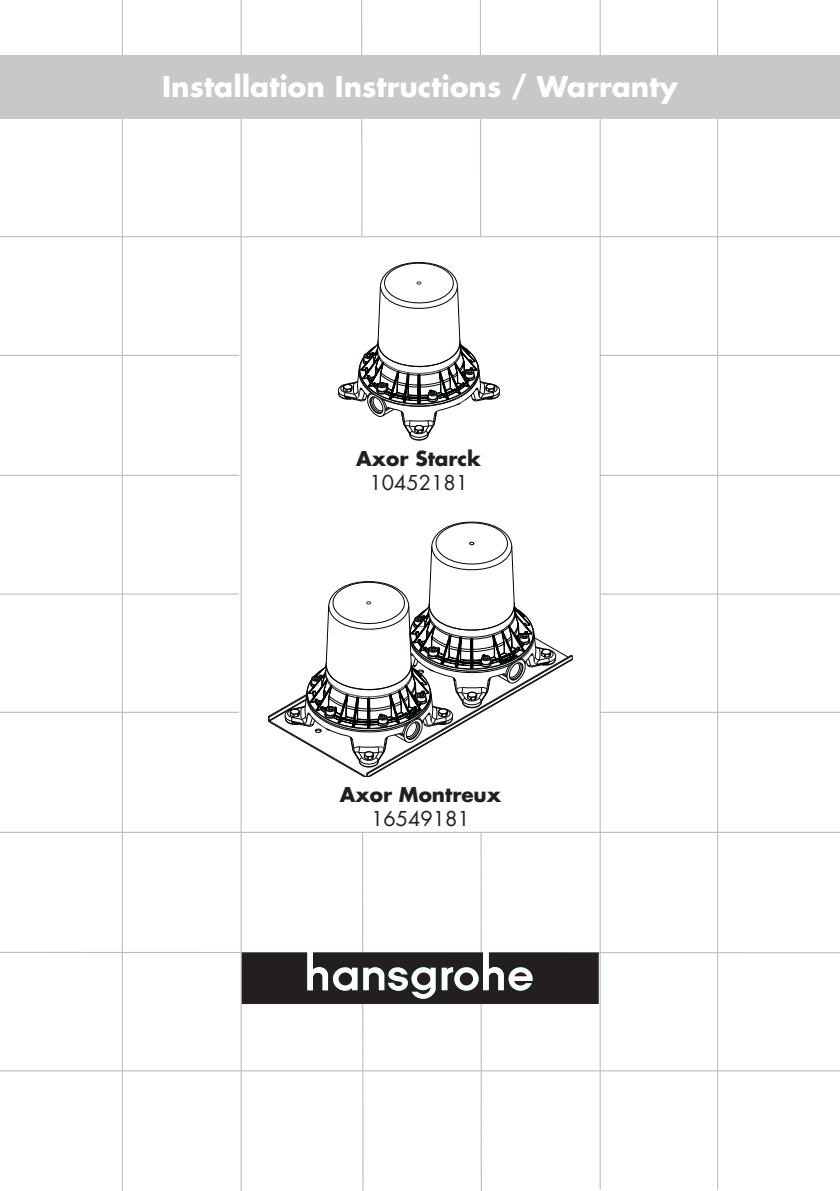
<style>
.page{position:relative;width:840px;height:1191px;background:#fff}
.page>*{position:absolute;margin:0;border:0;box-sizing:border-box;transform-origin:0 0}
.t1{font:700 28px "Futura LT";color:#fff}
.t2{font:700 20px "Futura LT";color:#231f20}
.t3{font:20px "Futura LT";color:#231f20}
</style>
<div class="page">
<hr style="left:0;top:593px;width:839px;height:1px;background:#bbbdc0">
<hr style="left:0;top:712px;width:839px;height:1px;background:#bbbdc0">
<hr style="left:0;top:952px;width:839px;height:1px;background:#bbbdc0">
<hr style="left:0;top:1070px;width:839px;height:1px;background:#bbbdc0">
<hr style="left:0;top:475px;width:839px;height:1px;background:#bbbdc0">
<hr style="left:0;top:355px;width:839px;height:1px;background:#bbbdc0">
<hr style="left:0;top:117px;width:839px;height:2px;background:#231f20">
<hr style="left:122px;top:0;width:1px;height:1191px;background:#bbbdc0">
<hr style="left:716px;top:0;width:1px;height:1189px;background:#bbbdc0">
<svg style="left:241px;top:0;width:357px;height:1191px"></svg>
<hr style="left:0;top:832px;width:839px;height:1px;background:#bbbdc0">
<hr style="left:0;top:236px;width:839px;height:1px;background:#bbbdc0">
<hr style="left:240px;top:0;width:1px;height:1191px;background:#bbbdc0">
<hr style="left:599px;top:0;width:1px;height:1189px;background:#bbbdc0">
<div style="left:0;top:55px;width:839px;height:63px;background:#c6c8ca"></div>
<p class="t1" style="left:162px;top:68px;width:517px">Installation Instructions / Warranty</p>
<p class="t2" style="left:356px;top:445px;width:126px">Axor Starck</p>
<p class="t3" style="left:369px;top:469px;width:100px">10452181</p>
<p class="t2" style="left:340px;top:780px;width:163px">Axor Montreux</p>
<p class="t3" style="left:371px;top:805px;width:100px">16549181</p>
</div>
